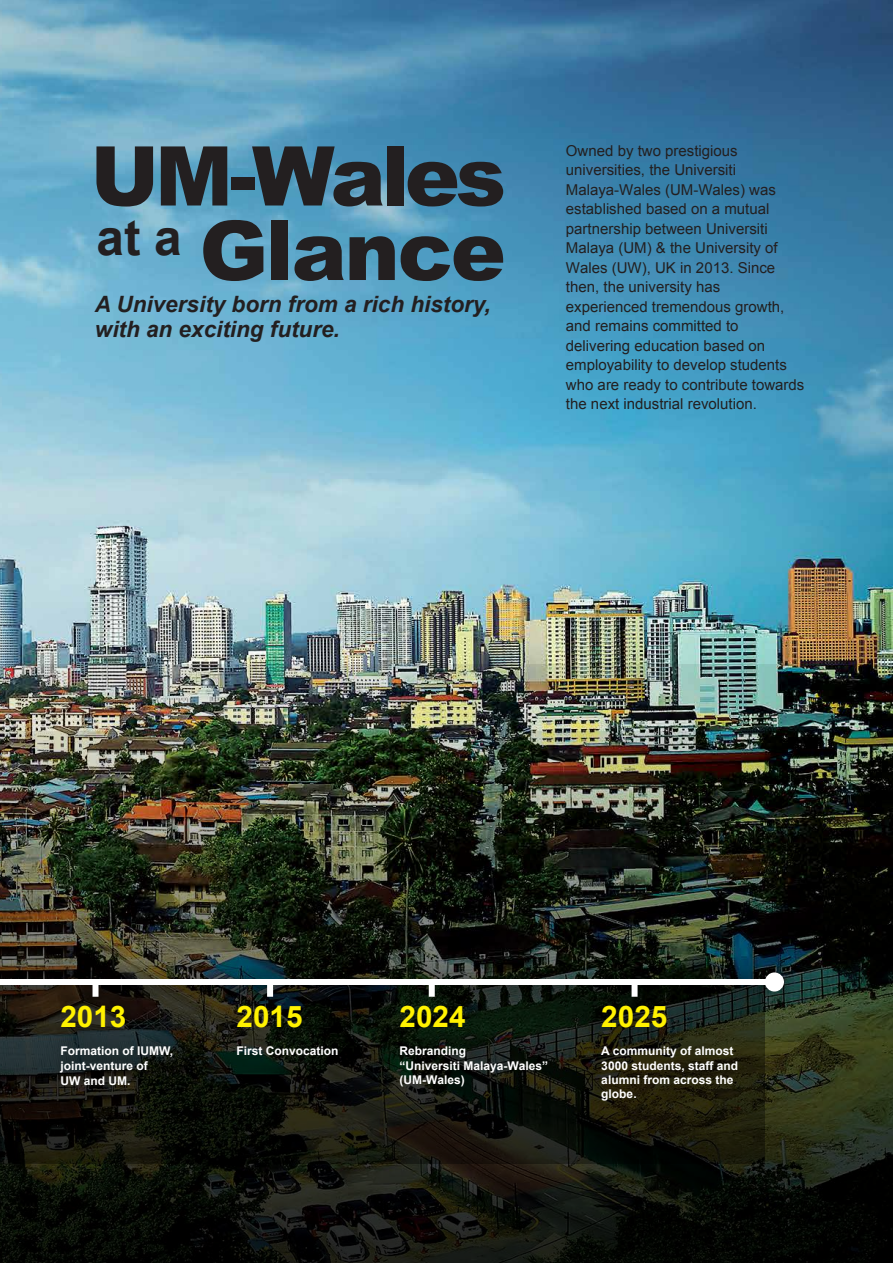
<style>
.page{position:relative;width:893px;height:1263px;background:#fff}
.page>*{position:absolute;margin:0;border:0;box-sizing:border-box;transform-origin:0 0}
.t1{font:900 82.5px/74.6px "Arial";letter-spacing:-.035em;color:#231f20;text-align:right}
.t2{font:700 49.5px "Arial";color:#231f20}
.t3{font:700 29.7px "Arial";color:#fff200}
.t4{font:italic 700 22.5px/25.5px "Arial";color:#231f20}
.t5{font:15px/19.5px "Arial";color:#231f20}
.t6{font:700 12px/14.4px "Arial";color:#fff}
</style>
<div class="page">
<img style="left:0;top:0;width:893px;height:664px">
<img style="left:0;top:664px;width:893px;height:599px">
<img style="left:0;top:898px;width:810px;height:301px">
<div style="left:0;top:979px;width:774px;height:6px;background:#fff"></div>
<div style="left:765px;top:972px;width:19px;height:19px;background:#fff;border-radius:50%"></div>
<div style="left:632px;top:982px;width:6px;height:15px;background:#fff"></div>
<div style="left:429px;top:982px;width:6px;height:15px;background:#fff"></div>
<div style="left:93px;top:982px;width:6px;height:15px;background:#fff"></div>
<div style="left:267px;top:982px;width:6px;height:15px;background:#fff"></div>
<h1 class="t1" style="left:90px;top:136px;width:417px">UM-Wales<br>Glance</h1>
<h2 class="t2" style="left:96px;top:205px;width:87px">at a</h2>
<h3 class="t4" style="left:95px;top:292px;width:397px">A University born from a rich history, with an exciting future.</h3>
<p class="t5" style="left:566px;top:141px;width:240px">Owned by two prestigious universities, the Universiti<br>Malaya-Wales (UM-Wales) was established based on a mutual partnership between Universiti<br>Malaya (UM) &amp; the University of<br>Wales (UW), UK in 2013. Since then, the university has experienced tremendous growth, and remains committed to delivering education based on employability to develop students who are ready to contribute towards the next industrial revolution.</p>
<h3 class="t3" style="left:60px;top:997px;width:68px">2013</h3>
<p class="t6" style="left:60px;top:1044px;width:114px">Formation of IUMW, joint-venture of<br>UW and UM.</p>
<h3 class="t3" style="left:236px;top:997px;width:68px">2015</h3>
<p class="t6" style="left:236px;top:1044px;width:104px">First Convocation</p>
<h3 class="t3" style="left:400px;top:997px;width:68px">2024</h3>
<p class="t6" style="left:400px;top:1044px;width:150px">Rebranding<br>“Universiti Malaya-Wales” (UM-Wales)</p>
<h3 class="t3" style="left:601px;top:997px;width:68px">2025</h3>
<p class="t6" style="left:601px;top:1044px;width:138px">A community of almost<br>3000 students, staff and alumni from across the globe.</p>
</div>
